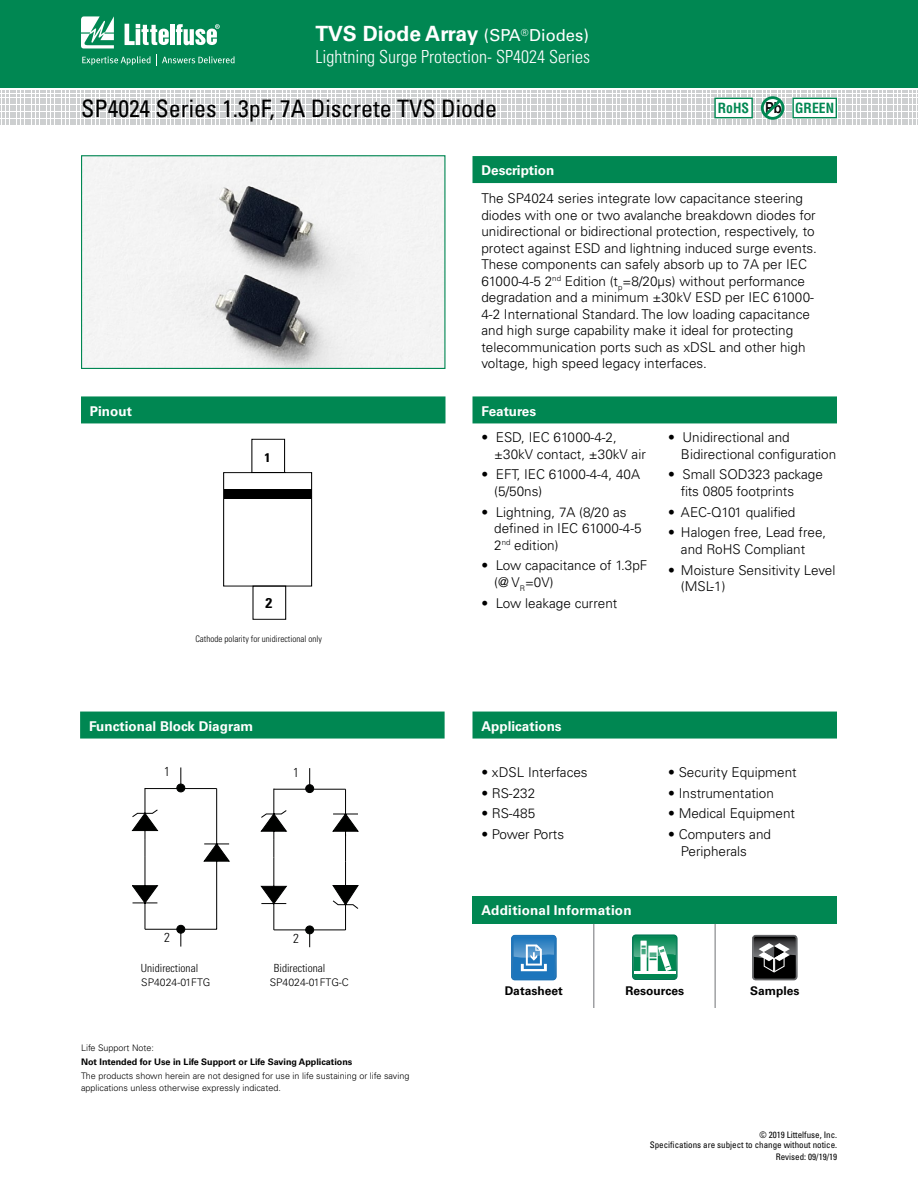
<style>
.page{position:relative;width:918px;height:1188px;background:#fff}
.page>*{position:absolute;margin:0;border:0;box-sizing:border-box;transform-origin:0 0}
.t1{font:condensed 24px "Univers LT Std";color:#000}
.t2{font:700 21px "Univers LT Std";color:#fff}
.t3{font:300 condensed 18px "Univers LT Std";color:#fff}
.t4{font:700 condensed 14.25px "Univers LT Std";color:#000;scale:1.08 1}
.t5{font:700 condensed 13.65px "Helvetica LT Std";color:#008752}
.t6{font:300 13.5px/16.5px "Univers LT Std";color:#000}
.t7{font:700 13.5px "Univers LT Std";color:#fff}
.t8{font:300 condensed 13.05px "Univers LT Std";color:#000}
.t9{font:700 condensed 12.6px "Univers LT Std";color:#000;scale:1.08 1}
.t10{font:700 12px "Univers LT Std";color:#000}
.t11{font:300 condensed 11.25px "Univers LT Std";color:#000}
.t12{font:300 10.5px "Univers LT Std";color:#000}
.t13{font:300 9px/12px "Univers LT Std";color:#000}
.t14{font:condensed 9px/10.8px "Univers LT Std";color:#000;text-align:right}
.t15{font:700 9px "Univers LT Std";color:#000}
.t16{font:300 condensed 9px "Univers LT Std";color:#000}
.s1{font-weight:400;font-size:16.5px}
.s2{font-family:"Univers LT Std";font-stretch:expanded;font-size:15.15px;color:#000}
</style>
<div class="page">
<div style="left:0;top:0;width:918px;height:88px;background:#008752"></div>
<svg style="left:81px;top:16px;width:33px;height:32px"></svg>
<hr style="left:170px;top:24px;width:4px;height:21px;background:#fff">
<svg style="left:176px;top:24px;width:44px;height:21px"></svg>
<svg style="left:125px;top:24px;width:44px;height:21px"></svg>
<svg style="left:82px;top:55px;width:153px;height:11px"></svg>
<div style="left:472px;top:156px;width:365px;height:27px;background:#008752"></div>
<div style="left:472px;top:712px;width:365px;height:27px;background:#008752"></div>
<div style="left:472px;top:396px;width:365px;height:27px;background:#008752"></div>
<div style="left:81px;top:396px;width:365px;height:27px;background:#008752"></div>
<svg style="left:2px;top:91px;width:916px;height:34px"></svg>
<div style="left:793px;top:98px;width:43px;height:20px;background:#fff"></div>
<div style="left:792px;top:98px;width:45px;height:20px;border:1px solid #008752"></div>
<img style="left:83px;top:157px;width:361px;height:210px">
<div style="left:81px;top:155px;width:365px;height:214px;border:1px solid #008752"></div>
<div style="left:80px;top:712px;width:365px;height:27px;background:#008752"></div>
<svg style="left:132px;top:767px;width:98px;height:180px"></svg>
<svg style="left:261px;top:768px;width:97px;height:179px"></svg>
<div style="left:472px;top:896px;width:365px;height:28px;background:#008752"></div>
<svg style="left:511px;top:935px;width:46px;height:46px;background:#488fc7"></svg>
<svg style="left:632px;top:934px;width:46px;height:46px"></svg>
<hr style="left:634px;top:971px;width:41px;height:3px;background:#fff">
<svg style="left:752px;top:935px;width:46px;height:46px;background:#4e4e4f"></svg>
<hr style="left:593px;top:924px;width:1px;height:84px;background:#808285">
<hr style="left:715px;top:924px;width:1px;height:84px;background:#808285">
<svg style="left:223px;top:439px;width:89px;height:147px"></svg>
<div style="left:253px;top:586px;width:33px;height:33px;border:1px solid #000"></div>
<div style="left:224px;top:489px;width:88px;height:10px;background:#000"></div>
<h2 class="t2" style="left:315px;top:21px;width:275px">TVS Diode Array <span class="s1">(SPA</span> <sup>®</sup> <span class="s1">Diodes)</span></h2>
<h3 class="t3" style="left:315px;top:45px;width:276px">Lightning Surge Protection- SP4024 Series</h3>
<h1 class="t1" style="left:81px;top:93px;width:418px">SP4024 Series 1.3pF, 7A Discrete TVS Diode</h1>
<p class="t5" style="left:718px;top:99px;width:118px">RoHS <span class="s2">Pb</span> GREEN</p>
<p class="t7" style="left:90px;top:403px;width:43px">Pinout</p>
<p class="t9" style="left:264px;top:450px;width:7px">1</p>
<p class="t4" style="left:266px;top:594px;width:8px">2</p>
<p class="t16" style="left:195px;top:634px;width:128px">Cathode polarity for unidirectional only</p>
<p class="t7" style="left:89px;top:718px;width:166px">Functional Block Diagram</p>
<p class="t8" style="left:164px;top:763px;width:7px">1</p>
<p class="t8" style="left:293px;top:764px;width:7px">1</p>
<p class="t8" style="left:164px;top:930px;width:7px">2</p>
<p class="t8" style="left:293px;top:930px;width:7px">2</p>
<p class="t11" style="left:141px;top:962px;width:59px">Unidirectional</p>
<p class="t11" style="left:274px;top:962px;width:53px">Bidirectional</p>
<p class="t11" style="left:140px;top:979px;width:61px">SP4021-01FTG</p>
<p class="t11" style="left:264px;top:979px;width:70px">SP4021-01FTG-C</p>
<p class="t12" style="left:141px;top:976px;width:71px">SP4024-01FTG</p>
<p class="t12" style="left:270px;top:976px;width:81px">SP4024-01FTG-C</p>
<p class="t13" style="left:81px;top:1041px;width:75px">Life Support Note:</p>
<p class="t15" style="left:81px;top:1056px;width:273px">Not Intended for Use in Life Support or Life Saving Applications</p>
<p class="t13" style="left:81px;top:1070px;width:330px">The products shown herein are not designed for use in life sustaining or life saving applications unless otherwise expressly indicated.</p>
<p class="t7" style="left:481px;top:163px;width:74px">Description</p>
<p class="t6" style="left:481px;top:190px;width:337px">The SP4024 series integrate low capacitance steering diodes with one or two avalanche breakdown diodes for unidirectional or bidirectional protection, respectively, to protect against ESD and lightning induced surge events.<br>These components can safely absorb up to 7A per IEC 61000-4-5 2<sup>nd</sup> Edition (t<sub>p</sub>=8/20μs) without performance degradation and a minimum ±30kV ESD per IEC 61000- 4-2 International Standard. The low loading capacitance and high surge capability make it ideal for protecting telecommunication ports such as xDSL and other high voltage, high speed legacy interfaces.</p>
<p class="t7" style="left:481px;top:403px;width:56px">Features</p>
<p class="t6" style="left:494px;top:429px;width:153px;text-indent:-13px">• ESD, IEC 61000-4-2, ±30kV contact, ±30kV air</p>
<p class="t6" style="left:494px;top:466px;width:147px;text-indent:-13px">• EFT, IEC 61000-4-4, 40A (5/50ns)</p>
<p class="t6" style="left:494px;top:503px;width:149px;text-indent:-13px">• Lightning, 7A (8/20 as defined in IEC 61000-4-5<br>2<sup>nd</sup> edition)</p>
<p class="t6" style="left:494px;top:557px;width:155px;text-indent:-13px">• Low capacitance of 1.3pF (@ V<sub>R</sub>=0V)</p>
<p class="t6" style="left:481px;top:595px;width:137px">• Low leakage current</p>
<p class="t6" style="left:681px;top:429px;width:157px;text-indent:-13px">• Unidirectional and<br>Bidirectional configuration</p>
<p class="t6" style="left:681px;top:466px;width:143px;text-indent:-13px">• Small SOD323 package fits 0805 footprints</p>
<p class="t6" style="left:668px;top:503px;width:129px">• AEC-Q101 qualified</p>
<p class="t6" style="left:681px;top:524px;width:147px;text-indent:-13px">• Halogen free, Lead free, and RoHS Compliant</p>
<p class="t6" style="left:681px;top:561px;width:156px;text-indent:-13px">• Moisture Sensitivity Level (MSL-1)</p>
<p class="t7" style="left:481px;top:718px;width:82px">Applications</p>
<p class="t6" style="left:481px;top:764px;width:108px">• xDSL Interfaces</p>
<p class="t6" style="left:481px;top:784px;width:55px">• RS-232</p>
<p class="t6" style="left:481px;top:805px;width:55px">• RS-485</p>
<p class="t6" style="left:481px;top:826px;width:84px">• Power Ports</p>
<p class="t7" style="left:482px;top:902px;width:152px">Additional Information</p>
<p class="t6" style="left:668px;top:764px;width:130px">• Security Equipment</p>
<p class="t6" style="left:668px;top:784px;width:107px">• Instrumentation</p>
<p class="t6" style="left:668px;top:805px;width:128px">• Medical Equipment</p>
<p class="t6" style="left:681px;top:826px;width:92px;text-indent:-13px">• Computers and<br>Peripherals</p>
<p class="t10" style="left:505px;top:984px;width:59px">Datasheet</p>
<p class="t10" style="left:626px;top:984px;width:60px">Resources</p>
<p class="t10" style="left:750px;top:984px;width:51px">Samples</p>
<p class="t14" style="left:650px;top:1129px;width:189px">© 2019 Littelfuse, Inc.<br>Specifications are subject to change without notice.</p>
<p class="t14" style="left:776px;top:1152px;width:63px">Revised: 09/19/19</p>
</div>
